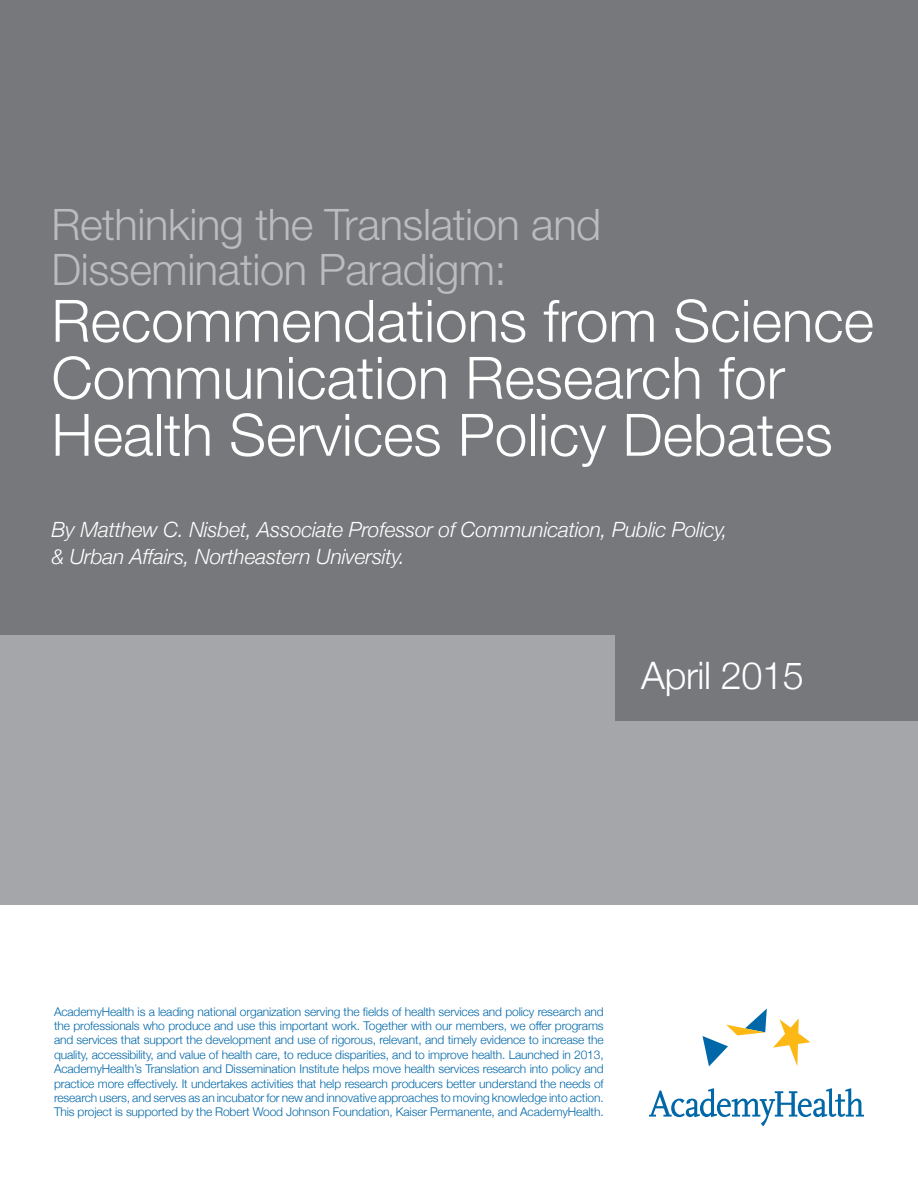
<style>
.page{position:relative;width:918px;height:1188px;background:#fff}
.page>*{position:absolute;margin:0;border:0;box-sizing:border-box;transform-origin:0 0}
.t1{font:300 58.5px/57px "Helvetica Neue LT Std";color:#fff}
.t2{font:300 43.5px/45px "Helvetica Neue LT Std";letter-spacing:-.01em;color:#bbbcbf}
.t3{font:300 37.8px "Helvetica Neue";letter-spacing:-.01em;color:#fff}
.t4{font:italic 300 21px/27px "Helvetica Neue";letter-spacing:-.01em;color:#fff}
.t5{font:300 12px/14.4px "Helvetica Neue";letter-spacing:-.01em;color:#0068a9;text-align:justify}
</style>
<div class="page">
<svg style="left:703px;top:1009px;width:64px;height:57px"></svg>
<svg style="left:773px;top:1018px;width:38px;height:48px"></svg>
<svg style="left:649px;top:1088px;width:215px;height:38px"></svg>
<div style="left:0;top:0;width:918px;height:885px;background:#76787b"></div>
<div style="left:0;top:721px;width:918px;height:183px;background:#a4a6a9"></div>
<div style="left:0;top:635px;width:615px;height:143px;background:#a4a6a9"></div>
<p class="t2" style="left:51px;top:201px;width:551px">Rethinking the Translation and<br>Dissemination Paradigm:</p>
<p class="t1" style="left:51px;top:291px;width:824px">Recommendations from Science<br>Communication Research for<br>Health Services Policy Debates</p>
<p class="t4" style="left:51px;top:514px;width:678px">By Matthew C. Nisbet, Associate Professor of Communication, Public Policy, &amp; Urban Affairs, Northeastern University.</p>
<p class="t3" style="left:641px;top:645px;width:164px">April 2015</p>
<p class="t5" style="left:54px;top:1003px;width:551px">AcademyHealth is a leading national organization serving the fields of health services and policy research and the professionals who produce and use this important work. Together with our members, we offer programs and services that support the development and use of rigorous, relevant, and timely evidence to increase the quality, accessibility, and value of health care, to reduce disparities, and to improve health. Launched in 2013, AcademyHealth’s Translation and Dissemination Institute helps move health services research into policy and practice more effectively. It undertakes activities that help research producers better understand the needs of research users, and serves as an incubator for new and innovative approaches to moving knowledge into action.<br>This project is supported by the Robert Wood Johnson Foundation, Kaiser Permanente, and AcademyHealth.</p>
</div>
